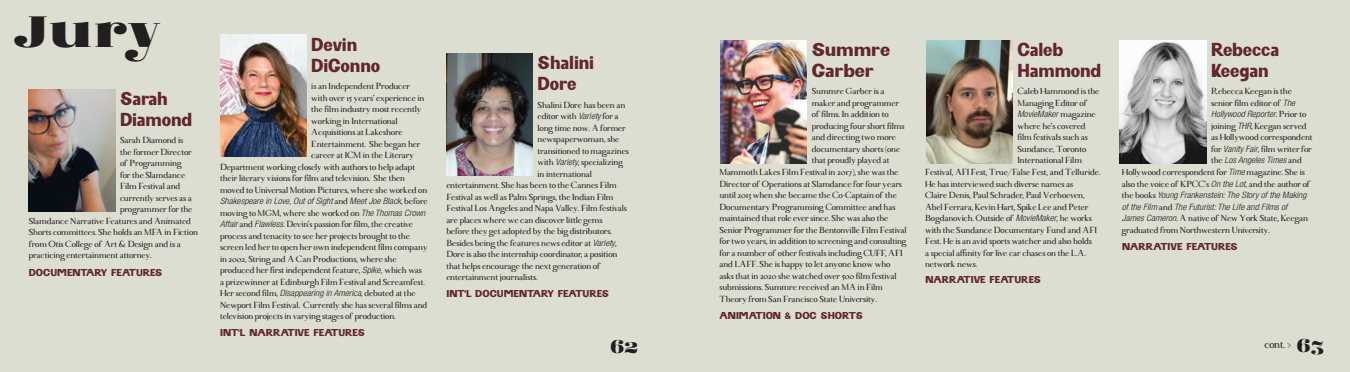
<style>
.page{position:relative;width:1350px;height:372px;background:#fff}
.page>*{position:absolute;margin:0;border:0;box-sizing:border-box;transform-origin:0 0}
.t1{font:42.5px "Fat Flamingo 5";color:#231f20}
.t2{font:18.75px/21.2px "SELENAMARIN";letter-spacing:-.01em;color:#61262e}
.t3{font:18.75px/21.2px "SELENAMARIN";letter-spacing:-.01em;color:#61262e;scale:1.08 1}
.t4{font:15px "Day Display";color:#231f20}
.t5{font:15px "Fat Flamingo 5";color:#231f20}
.t6{font:11.25px "Monteros";color:#231f20}
.t7{font:10px "SELENAMARIN";color:#61262e;scale:1.08 1}
.t8{font:8.75px/11.5px "Monteros";letter-spacing:-.01em;color:#231f20;scale:1.08 1}
.t9{font:italic 300 condensed 8.75px/11.5px "Helvetica Neue";color:#231f20;scale:1.08 1}
.s1{font-family:"Monteros";font-weight:400;font-style:normal;font-stretch:normal}
.s2{font-family:"Helvetica Neue";font-weight:300;font-style:italic;font-stretch:condensed}
.s3{font-family:"Fat Flamingo 5";font-size:15px}
</style>
<div class="page">
<div style="left:675px;top:0;width:675px;height:371px;background:#ddded2"></div>
<div style="left:0;top:0;width:675px;height:371px;background:#ddded2"></div>
<img style="left:720px;top:41px;width:87px;height:122px">
<img style="left:220px;top:35px;width:86px;height:122px">
<img style="left:29px;top:90px;width:86px;height:122px">
<img style="left:926px;top:41px;width:86px;height:122px">
<img style="left:1120px;top:41px;width:86px;height:122px">
<img style="left:446px;top:53px;width:87px;height:122px">
<h1 class="t1" style="left:15px;top:5px;width:146px">Jury</h1>
<h2 class="t2" style="left:120px;top:87px;width:74px">SARAH<br>DIAMOND</h2>
<p class="t8" style="left:120px;top:135px;width:60px">Sarah Diamond is</p>
<p class="t8" style="left:120px;top:146px;width:68px">the former Director</p>
<p class="t8" style="left:120px;top:158px;width:58px">of Programming</p>
<p class="t8" style="left:120px;top:169px;width:62px">for the Slamdance</p>
<p class="t8" style="left:120px;top:181px;width:57px">Film Festival and</p>
<p class="t8" style="left:120px;top:192px;width:68px">currently serves as a</p>
<p class="t8" style="left:120px;top:204px;width:69px">programmer for the</p>
<p class="t8" style="left:29px;top:215px;width:152px">Slamdance Narrative Features and Animated</p>
<p class="t8" style="left:29px;top:227px;width:158px">Shorts committees. She holds an MFA in Fiction</p>
<p class="t8" style="left:29px;top:238px;width:142px">from Otis College of Art &amp; Design and is a</p>
<p class="t8" style="left:29px;top:250px;width:115px">practicing entertainment attorney.</p>
<p class="t7" style="left:29px;top:266px;width:123px">DOCUMENTARY FEATURES</p>
<h2 class="t2" style="left:311px;top:33px;width:70px">DEVIN<br>DIGONNO</h2>
<p class="t8" style="left:311px;top:80px;width:93px">is an Independent Producer</p>
<p class="t8" style="left:311px;top:92px;width:106px">with over 15 years’ experience in</p>
<p class="t8" style="left:311px;top:103px;width:103px">the film industry most recently</p>
<p class="t8" style="left:311px;top:115px;width:82px">working in International</p>
<p class="t8" style="left:311px;top:126px;width:86px">Acquisitions at Lakeshore</p>
<p class="t8" style="left:311px;top:138px;width:103px">Entertainment. She began her</p>
<p class="t8" style="left:311px;top:149px;width:97px">career at ICM in the Literary</p>
<p class="t8" style="left:220px;top:161px;width:182px">Department working closely with authors to help adapt</p>
<p class="t8" style="left:220px;top:172px;width:173px">their literary visions for film and television. She then</p>
<p class="t8" style="left:220px;top:184px;width:193px">moved to Universal Motion Pictures, where she worked on</p>
<p class="t9" style="left:220px;top:195px;width:194px">Shakespeare in Love, Out of Sight <span class="s1">and</span> Meet Joe Black<span class="s1">, before</span></p>
<p class="t8" style="left:220px;top:207px;width:194px">moving to MGM, where she worked on <span class="s2">The Thomas Crown Affair</span> and <span class="s2">Flawless</span>. Devin’s passion for film, the creative process and tenacity to see her projects brought to the screen led her to open her own independent film company in 2002, String and A Can Productions, where she produced her first independent feature, <span class="s2">Spike,</span> which was a prizewinner at Edinburgh Film Festival and Screamfest.<br>Her second film, <span class="s2">Disappearing in America</span>, debuted at the Newport Film Festival. Currently she has several films and television projects in varying stages of production.</p>
<p class="t7" style="left:220px;top:326px;width:133px">INT’L NARRATIVE FEATURES</p>
<h2 class="t2" style="left:538px;top:52px;width:58px">SHALINI<br>DORE</h2>
<p class="t8" style="left:538px;top:99px;width:83px">Shalini Dore has been an</p>
<p class="t8" style="left:538px;top:110px;width:77px">editor with <span class="s2">Variety</span> for a</p>
<p class="t8" style="left:538px;top:122px;width:83px">long time now. A former</p>
<p class="t8" style="left:538px;top:133px;width:77px">newspaperwoman, she</p>
<p class="t8" style="left:538px;top:145px;width:86px">transitioned to magazines</p>
<p class="t8" style="left:538px;top:156px;width:80px">with <span class="s2">Variety</span>, specializing</p>
<p class="t8" style="left:538px;top:168px;width:52px">in international</p>
<p class="t8" style="left:446px;top:179px;width:159px">entertainment. She has been to the Cannes Film</p>
<p class="t8" style="left:446px;top:191px;width:156px">Festival as well as Palm Springs, the Indian Film</p>
<p class="t8" style="left:446px;top:202px;width:169px">Festival Los Angeles and Napa Valley. Film festivals</p>
<p class="t8" style="left:446px;top:214px;width:146px">are places where we can discover little gems</p>
<p class="t8" style="left:446px;top:225px;width:155px">before they get adopted by the big distributors.</p>
<p class="t8" style="left:446px;top:237px;width:159px">Besides being the features news editor at <span class="s2">Variety</span>,</p>
<p class="t8" style="left:446px;top:248px;width:160px">Dore is also the internship coordinator, a position</p>
<p class="t8" style="left:446px;top:260px;width:145px">that helps encourage the next generation of</p>
<p class="t8" style="left:446px;top:271px;width:86px">entertainment journalists.</p>
<p class="t7" style="left:446px;top:287px;width:150px">INT’L DOCUMENTARY FEATURES</p>
<h3 class="t5" style="left:610px;top:338px;width:30px">62</h3>
<h2 class="t3" style="left:812px;top:39px;width:74px">SUMMRE<br>GARBER</h2>
<p class="t8" style="left:812px;top:86px;width:69px">Summre Garber is a</p>
<p class="t8" style="left:812px;top:97px;width:82px">maker and programmer</p>
<p class="t8" style="left:812px;top:109px;width:73px">of films. In addition to</p>
<p class="t8" style="left:812px;top:120px;width:87px">producing four short films</p>
<p class="t8" style="left:812px;top:132px;width:80px">and directing two more</p>
<p class="t8" style="left:812px;top:143px;width:84px">documentary shorts (one</p>
<p class="t8" style="left:812px;top:155px;width:74px">that proudly played at</p>
<p class="t8" style="left:719px;top:166px;width:167px">Mammoth Lakes Film Festival in 2017), she was the</p>
<p class="t8" style="left:719px;top:178px;width:171px">Director of Operations at Slamdance for four years</p>
<p class="t8" style="left:719px;top:189px;width:166px">until 2013 when she became the Co-Captain of the</p>
<p class="t8" style="left:719px;top:201px;width:165px">Documentary Programming Committee and has</p>
<p class="t8" style="left:719px;top:212px;width:158px">maintained that role ever since. She was also the</p>
<p class="t8" style="left:719px;top:224px;width:175px">Senior Programmer for the Bentonville Film Festival</p>
<p class="t8" style="left:719px;top:235px;width:175px">for two years, in addition to screening and consulting</p>
<p class="t8" style="left:719px;top:247px;width:171px">for a number of other festivals including CUFF, AFI</p>
<p class="t8" style="left:719px;top:258px;width:160px">and LAFF. She is happy to let anyone know who</p>
<p class="t8" style="left:719px;top:270px;width:165px">asks that in 2020 she watched over 500 film festival</p>
<p class="t8" style="left:719px;top:281px;width:153px">submissions. Summre received an MA in Film</p>
<p class="t8" style="left:719px;top:293px;width:147px">Theory from San Francisco State University.</p>
<p class="t7" style="left:719px;top:309px;width:132px">AN IMATION &amp; DOC SHORTS</p>
<h2 class="t2" style="left:1018px;top:39px;width:85px">CALEB<br>HAMMOND</h2>
<p class="t8" style="left:1018px;top:86px;width:77px">Caleb Hammond is the<br>Managing Editor of</p>
<p class="t9" style="left:1018px;top:108px;width:74px">MovieMaker <span class="s1">magazine</span></p>
<p class="t8" style="left:1018px;top:120px;width:65px">where he’s covered</p>
<p class="t8" style="left:1018px;top:132px;width:67px">film festivals such as</p>
<p class="t8" style="left:1018px;top:143px;width:65px">Sundance, Toronto</p>
<p class="t8" style="left:1018px;top:155px;width:61px">International Film</p>
<p class="t8" style="left:925px;top:166px;width:164px">Festival, AFI Fest, True/False Fest, and Telluride.</p>
<p class="t8" style="left:925px;top:178px;width:139px">He has interviewed such diverse names as</p>
<p class="t8" style="left:925px;top:189px;width:149px">Claire Denis, Paul Schrader, Paul Verhoeven,</p>
<p class="t8" style="left:925px;top:201px;width:153px">Abel Ferrara, Kevin Hart, Spike Lee and Peter</p>
<p class="t8" style="left:925px;top:212px;width:156px">Bogdanovich. Outside of <span class="s2">MovieMaker</span>, he works</p>
<p class="t8" style="left:925px;top:224px;width:161px">with the Sundance Documentary Fund and AFI</p>
<p class="t8" style="left:925px;top:235px;width:156px">Fest. He is an avid sports watcher and also holds</p>
<p class="t8" style="left:925px;top:247px;width:151px">a special affinity for live car chases on the L.A.</p>
<p class="t8" style="left:925px;top:258px;width:50px">network news.</p>
<p class="t7" style="left:925px;top:274px;width:107px">NARRATIVE FEATURES</p>
<h2 class="t2" style="left:1211px;top:39px;width:70px">REBECCA<br>KEEGAN</h2>
<p class="t8" style="left:1211px;top:86px;width:79px">Rebecca Keegan is the senior film editor of <span class="s2">The</span></p>
<p class="t9" style="left:1211px;top:108px;width:90px">Hollywood Reporter<span class="s1">. Prior to</span></p>
<p class="t8" style="left:1211px;top:120px;width:96px">joining <span class="s2">THR</span>, Keegan served as Hollywood correspondent for <span class="s2">Vanity Fair</span>, film writer for</p>
<p class="t9" style="left:1211px;top:154px;width:86px"><span class="s1">the</span> Los Angeles Times <span class="s1">and</span></p>
<p class="t8" style="left:1122px;top:166px;width:176px">Hollywood correspondent for <span class="s2">Time</span> magazine. She is also the voice of KPCC’s <span class="s2">On the Lot</span>, and the author of</p>
<p class="t9" style="left:1122px;top:189px;width:173px"><span class="s1">the books</span> Young Frankenstein: The Story of the Making of the Film <span class="s1">and</span> The Futurist: The Life and Films of</p>
<p class="t8" style="left:1122px;top:212px;width:174px"><span class="s2">James Cameron</span>. A native of New York State, Keegan graduated from Northwestern University.</p>
<p class="t7" style="left:1122px;top:240px;width:107px">NARRATIVE FEATURES</p>
<p class="t6" style="left:1265px;top:337px;width:61px">cont. &gt; <span class="s3">63</span></p>
<h3 class="t4" style="left:1302px;top:335px;width:17px">63</h3>
</div>
